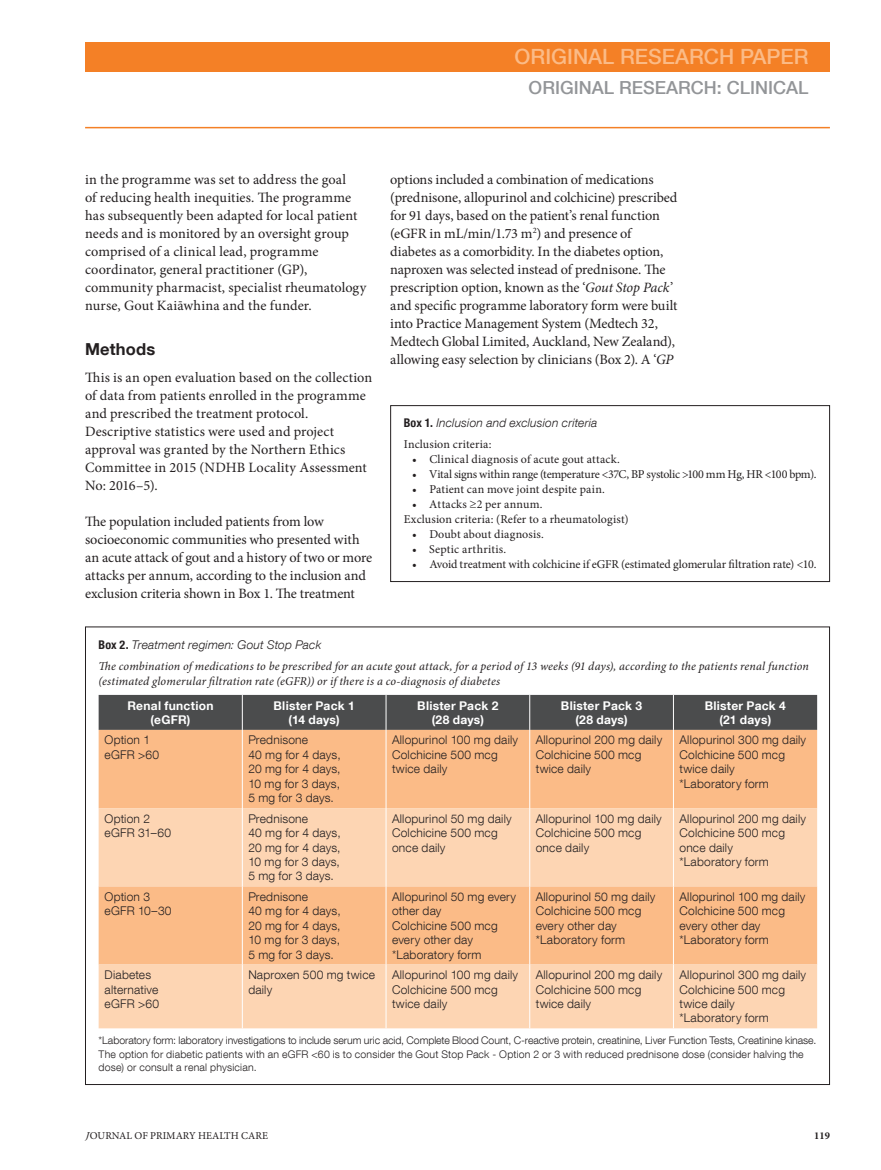
<style>
.page{position:relative;width:881px;height:1170px;background:#fff}
.page>*{position:absolute;margin:0;border:0;box-sizing:border-box;transform-origin:0 0}
.t1{font:500 21px "Helvetica Neue LT Com";color:#fbbb87}
.t2{font:500 18px "Helvetica Neue LT Com";color:#939598}
.t3{font:700 16.5px "Helvetica Neue LT Com";letter-spacing:.01em;color:#231f20}
.t4{font:14.25px/18px "Minion Pro";color:#231f20}
.t5{font:300 12px/14.4px "Helvetica Neue LT Com";letter-spacing:.015em;color:#231f20}
.t6{font:12px/15px "Minion Pro";color:#231f20}
.t7{font:italic 12px/15px "Minion Pro";letter-spacing:.015em;color:#231f20}
.t8{font:700 12px/14.4px "Helvetica Neue LT Com";letter-spacing:.025em;color:#fff;text-align:center}
.t9{font:12px "Minion Pro";letter-spacing:-.025em;color:#231f20}
.t10{font:italic 300 12px "Helvetica Neue LT Com";letter-spacing:.015em;color:#231f20}
.t11{font:12px "Minion Pro";letter-spacing:.025em;color:#231f20}
.t12{font:300 10.5px/13.5px "Helvetica Neue LT Com";letter-spacing:.005em;color:#231f20}
.t13{font:10.5px "Minion Pro";color:#231f20}
.t14{font:700 10.5px "Minion Pro";color:#231f20}
.s1{font-style:italic}
.s2{font-weight:700;font-style:normal;font-stretch:condensed}
</style>
<div class="page">
<div style="left:85px;top:43px;width:744px;height:29px;background:#f48026"></div>
<hr style="left:85px;top:127px;width:744px;height:1px;background:#f48026">
<div style="left:390px;top:405px;width:439px;height:177px;border:1px solid #231f20"></div>
<div style="left:99px;top:695px;width:717px;height:34px;background:#4b4c4d"></div>
<div style="left:99px;top:729px;width:717px;height:79px;background:#fbbb87"></div>
<svg style="left:99px;top:808px;width:717px;height:220px;background:#fccca3"></svg>
<hr style="left:242px;top:695px;width:1px;height:34px;background:#fff">
<hr style="left:385px;top:695px;width:1px;height:34px;background:#fff">
<hr style="left:529px;top:695px;width:1px;height:34px;background:#fff">
<hr style="left:672px;top:695px;width:1px;height:34px;background:#fff">
<hr style="left:242px;top:729px;width:1px;height:79px;background:#fff">
<hr style="left:385px;top:729px;width:1px;height:79px;background:#fff">
<hr style="left:529px;top:729px;width:1px;height:79px;background:#fff">
<hr style="left:672px;top:729px;width:1px;height:79px;background:#fff">
<hr style="left:242px;top:808px;width:1px;height:78px;background:#fff">
<hr style="left:385px;top:808px;width:1px;height:78px;background:#fff">
<hr style="left:529px;top:808px;width:1px;height:78px;background:#fff">
<hr style="left:672px;top:808px;width:1px;height:78px;background:#fff">
<hr style="left:242px;top:886px;width:1px;height:78px;background:#fff">
<hr style="left:385px;top:886px;width:1px;height:78px;background:#fff">
<hr style="left:529px;top:886px;width:1px;height:78px;background:#fff">
<hr style="left:672px;top:886px;width:1px;height:78px;background:#fff">
<hr style="left:242px;top:964px;width:1px;height:64px;background:#fff">
<hr style="left:385px;top:964px;width:1px;height:64px;background:#fff">
<hr style="left:529px;top:964px;width:1px;height:64px;background:#fff">
<hr style="left:672px;top:964px;width:1px;height:64px;background:#fff">
<h1 class="t1" style="left:514px;top:49px;width:295px">ORIGINAL RESEARCH PAPER</h1>
<p class="t2" style="left:528px;top:81px;width:281px">ORIGINAL RESEARCH: CLINICAL</p>
<p class="t4" style="left:85px;top:172px;width:283px">in the programme was set to address the goal<br>of reducing health inequities. The programme has subsequently been adapted for local patient needs and is monitored by an oversight group comprised of a clinical lead, programme coordinator, general practitioner (GP), community pharmacist, specialist rheumatology nurse, Gout Kaiāwhina and the funder.</p>
<p class="t3" style="left:85px;top:343px;width:72px">Methods</p>
<p class="t4" style="left:85px;top:370px;width:288px">This is an open evaluation based on the collection of data from patients enrolled in the programme and prescribed the treatment protocol.<br>Descriptive statistics were used and project approval was granted by the Northern Ethics Committee in 2015 (NDHB Locality Assessment No: 2016–5).</p>
<p class="t4" style="left:85px;top:514px;width:288px">The population included patients from low socioeconomic communities who presented with an acute attack of gout and a history of two or more attacks per annum, according to the inclusion and exclusion criteria shown in Box 1 . The treatment</p>
<p class="t4" style="left:390px;top:172px;width:288px">options included a combination of medications (prednisone, allopurinol and colchicine) prescribed for 91 days, based on the patient’s renal function (eGFR in mL/min/1.73 m <sup>2</sup> ) and presence of diabetes as a comorbidity. In the diabetes option, naproxen was selected instead of prednisone. The prescription option, known as the ‘ <span class="s1">Gout Stop Pack</span> ’ and specific programme laboratory form were built into Practice Management System (Medtech 32, Medtech Global Limited, Auckland, New Zealand), allowing easy selection by clinicians ( Box 2 ). A ‘ <span class="s1">GP</span></p>
<p class="t10" style="left:403px;top:419px;width:195px"><span class="s2">Box 1.</span> Inclusion and exclusion criteria</p>
<p class="t6" style="left:403px;top:438px;width:89px">Inclusion criteria:</p>
<p class="t6" style="left:412px;top:453px;width:209px">• Clinical diagnosis of acute gout attack.</p>
<p class="t9" style="left:412px;top:470px;width:405px">• Vital signs within range (temperature &lt;37C, BP systolic &gt;100 mm Hg, HR &lt;100 bpm).</p>
<p class="t6" style="left:412px;top:483px;width:194px">• Patient can move joint despite pain.</p>
<p class="t6" style="left:403px;top:498px;width:226px;text-indent:9px">• Attacks ≥2 per annum.<br>Exclusion criteria: (Refer to a rheumatologist)</p>
<p class="t6" style="left:412px;top:528px;width:133px">• Doubt about diagnosis.</p>
<p class="t11" style="left:412px;top:545px;width:95px">• Septic arthritis.</p>
<p class="t6" style="left:412px;top:558px;width:405px">• Avoid treatment with colchicine if eGFR (estimated glomerular filtration rate) &lt;10.</p>
<p class="t10" style="left:99px;top:640px;width:224px"><span class="s2">Box 2.</span> Treatment regimen: Gout Stop Pack</p>
<p class="t7" style="left:99px;top:659px;width:711px">The combination of medications to be prescribed for an acute gout attack, for a period of 13 weeks (91 days), according to the patients renal function (estimated glomerular filtration rate (eGFR)) or if there is a co-diagnosis of diabetes</p>
<p class="t8" style="left:127px;top:699px;width:88px">Renal function (eGFR)</p>
<p class="t8" style="left:273px;top:699px;width:83px">Blister Pack 1 (14 days)</p>
<p class="t8" style="left:417px;top:699px;width:83px">Blister Pack 2 (28 days)</p>
<p class="t8" style="left:560px;top:699px;width:83px">Blister Pack 3 (28 days)</p>
<p class="t8" style="left:704px;top:699px;width:83px">Blister Pack 4 (21 days)</p>
<p class="t5" style="left:105px;top:734px;width:56px">Option 1 eGFR &gt;60</p>
<p class="t5" style="left:248px;top:734px;width:94px">Prednisone<br>40 mg for 4 days,<br>20 mg for 4 days,<br>10 mg for 3 days,<br>5 mg for 3 days.</p>
<p class="t5" style="left:392px;top:734px;width:127px">Allopurinol 100 mg daily<br>Colchicine 500 mcg twice daily</p>
<p class="t5" style="left:535px;top:734px;width:128px">Allopurinol 200 mg daily<br>Colchicine 500 mcg twice daily</p>
<p class="t5" style="left:679px;top:734px;width:128px">Allopurinol 300 mg daily<br>Colchicine 500 mcg twice daily<br>*Laboratory form</p>
<p class="t5" style="left:105px;top:812px;width:68px">Option 2 eGFR 31–60</p>
<p class="t5" style="left:248px;top:812px;width:94px">Prednisone<br>40 mg for 4 days,<br>20 mg for 4 days,<br>10 mg for 3 days,<br>5 mg for 3 days.</p>
<p class="t5" style="left:392px;top:812px;width:121px">Allopurinol 50 mg daily<br>Colchicine 500 mcg once daily</p>
<p class="t5" style="left:535px;top:812px;width:127px">Allopurinol 100 mg daily<br>Colchicine 500 mcg once daily</p>
<p class="t5" style="left:679px;top:812px;width:128px">Allopurinol 200 mg daily<br>Colchicine 500 mcg once daily<br>*Laboratory form</p>
<p class="t5" style="left:105px;top:891px;width:68px">Option 3 eGFR 10–30</p>
<p class="t5" style="left:248px;top:891px;width:94px">Prednisone<br>40 mg for 4 days,<br>20 mg for 4 days,<br>10 mg for 3 days,<br>5 mg for 3 days.</p>
<p class="t5" style="left:392px;top:891px;width:125px">Allopurinol 50 mg every other day<br>Colchicine 500 mcg every other day *Laboratory form</p>
<p class="t5" style="left:535px;top:891px;width:121px">Allopurinol 50 mg daily<br>Colchicine 500 mcg every other day *Laboratory form</p>
<p class="t5" style="left:679px;top:891px;width:127px">Allopurinol 100 mg daily<br>Colchicine 500 mcg every other day *Laboratory form</p>
<p class="t5" style="left:105px;top:969px;width:56px">Diabetes alternative eGFR &gt;60</p>
<p class="t5" style="left:248px;top:969px;width:128px">Naproxen 500 mg twice daily</p>
<p class="t5" style="left:392px;top:969px;width:127px">Allopurinol 100 mg daily<br>Colchicine 500 mcg twice daily</p>
<p class="t5" style="left:535px;top:969px;width:128px">Allopurinol 200 mg daily<br>Colchicine 500 mcg twice daily</p>
<p class="t5" style="left:679px;top:969px;width:128px">Allopurinol 300 mg daily<br>Colchicine 500 mcg twice daily<br>*Laboratory form</p>
<p class="t12" style="left:99px;top:1035px;width:719px">*Laboratory form: laboratory investigations to include serum uric acid, Complete Blood Count, C-reactive protein, creatinine, Liver Function Tests, Creatinine kinase.<br>The option for diabetic patients with an eGFR &lt;60 is to consider the Gout Stop Pack - Option 2 or 3 with reduced prednisone dose (consider halving the dose) or consult a renal physician.</p>
<p class="t13" style="left:85px;top:1131px;width:184px"><span class="s1">J</span>OURNAL OF PRIMARY HEALTH CARE</p>
<p class="t14" style="left:813px;top:1131px;width:17px">119</p>
</div>
